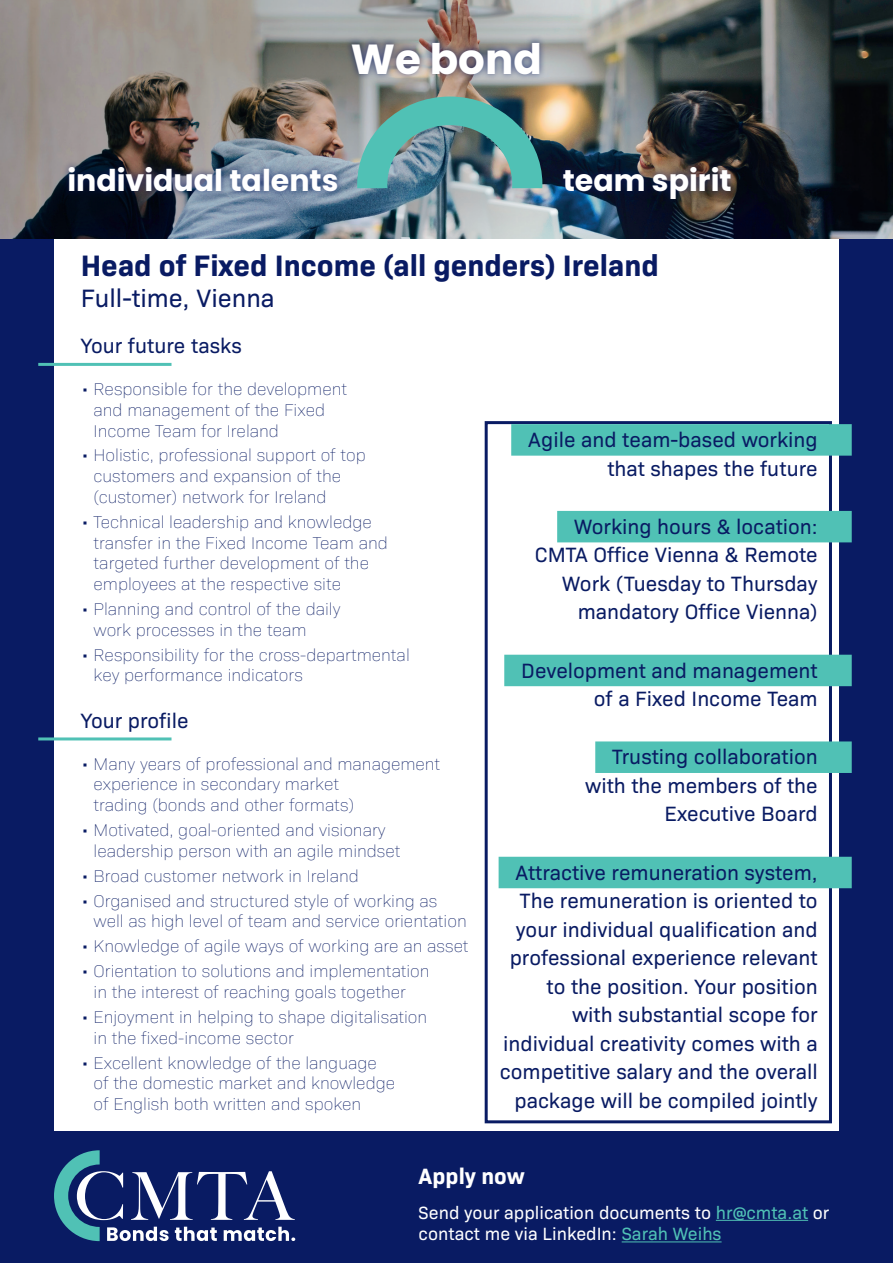
<style>
.page{position:relative;width:893px;height:1263px;background:#fff}
.page>*{position:absolute;margin:0;border:0;box-sizing:border-box;transform-origin:0 0}
.t1{font:700 42px "Poppins";color:#fff}
.t2{font:700 30px "Bio Sans";color:#091b63}
.t3{font:700 30px "Poppins";color:#fff}
.t4{font:25.5px "Bio Sans";color:#091b63}
.t5{font:700 22.5px "Bio Sans";color:#fff}
.t6{font:21px/28.5px "Bio Sans";color:#091b63;text-align:right}
.t7{font:18px/21.6px "Bio Sans";color:#fff}
.t8{font:200 17.25px/20.7px "Bio Sans";color:#091b63}
.s1{color:#50c1b5}
</style>
<div class="page">
<img style="left:0;top:0;width:893px;height:239px">
<div style="left:0;top:239px;width:893px;height:1024px;background:#091b63"></div>
<div style="left:54px;top:239px;width:785px;height:892px;background:#fff"></div>
<svg style="left:54px;top:1150px;width:241px;height:91px"></svg>
<hr style="left:716px;top:1220px;width:92px;height:1px;background:#50c1b5">
<hr style="left:622px;top:1241px;width:100px;height:1px;background:#50c1b5">
<hr style="left:38px;top:363px;width:133px;height:3px;background:#50c1b5">
<hr style="left:38px;top:737px;width:133px;height:3px;background:#50c1b5">
<div style="left:485px;top:421px;width:347px;height:702px;border:3px solid #091b63"></div>
<div style="left:511px;top:424px;width:341px;height:32px;background:#50c1b5"></div>
<div style="left:557px;top:511px;width:295px;height:31px;background:#50c1b5"></div>
<div style="left:504px;top:655px;width:348px;height:31px;background:#50c1b5"></div>
<div style="left:595px;top:741px;width:257px;height:32px;background:#50c1b5"></div>
<div style="left:499px;top:857px;width:353px;height:31px;background:#50c1b5"></div>
<div style="left:345px;top:35px;width:202px;height:46px;background:#091b63;opacity:.75"></div>
<div style="left:61px;top:160px;width:283px;height:39px;background:#091b63;opacity:.75"></div>
<div style="left:556px;top:160px;width:182px;height:47px;background:#091b63;opacity:.75"></div>
<img style="left:357px;top:97px;width:185px;height:91px">
<h1 class="t1" style="left:351px;top:35px;width:193px">We bond</h1>
<h2 class="t3" style="left:67px;top:163px;width:273px">individual talents</h2>
<h2 class="t3" style="left:563px;top:163px;width:170px">team spirit</h2>
<h2 class="t2" style="left:81px;top:243px;width:580px">Head of Fixed Income (all genders) Ireland</h2>
<h3 class="t4" style="left:81px;top:279px;width:195px">Full-time, Vienna</h3>
<p class="t6" style="left:81px;top:330px;width:163px">Your future tasks</p>
<p class="t8" style="left:94px;top:378px;width:255px;text-indent:-13px">• Responsible for the development and management of the Fixed<br>Income Team for Ireland</p>
<p class="t8" style="left:94px;top:444px;width:274px;text-indent:-13px">• Holistic, professional support of top customers and expansion of the (customer) network for Ireland</p>
<p class="t8" style="left:94px;top:510px;width:296px;text-indent:-13px">• Technical leadership and knowledge transfer in the Fixed Income Team and targeted further development of the employees at the respective site</p>
<p class="t8" style="left:94px;top:597px;width:248px;text-indent:-13px">• Planning and control of the daily work processes in the team</p>
<p class="t8" style="left:94px;top:643px;width:318px;text-indent:-13px">• Responsibility for the cross-departmental key performance indicators</p>
<p class="t6" style="left:81px;top:704px;width:109px">Your profile</p>
<p class="t8" style="left:94px;top:752px;width:348px;text-indent:-13px">• Many years of professional and management experience in secondary market<br>trading (bonds and other formats)</p>
<p class="t8" style="left:94px;top:818px;width:308px;text-indent:-13px">• Motivated, goal-oriented and visionary leadership person with an agile mindset</p>
<p class="t8" style="left:81px;top:864px;width:280px">• Broad customer network in Ireland</p>
<p class="t8" style="left:94px;top:889px;width:375px;text-indent:-13px">• Organised and structured style of working as well as high level of team and service orientation</p>
<p class="t8" style="left:81px;top:935px;width:389px">• Knowledge of agile ways of working are an asset</p>
<p class="t8" style="left:94px;top:960px;width:338px;text-indent:-13px">• Orientation to solutions and implementation in the interest of reaching goals together</p>
<p class="t8" style="left:94px;top:1005px;width:335px;text-indent:-13px">• Enjoyment in helping to shape digitalisation in the fixed-income sector</p>
<p class="t8" style="left:94px;top:1051px;width:303px;text-indent:-13px">• Excellent knowledge of the language of the domestic market and knowledge of English both written and spoken</p>
<p class="t6" style="left:528px;top:424px;width:291px">Agile and team-based working that shapes the future</p>
<p class="t6" style="left:535px;top:511px;width:284px">Working hours &amp; location:<br>CMTA Office Vienna &amp; Remote<br>Work (Tuesday to Thursday mandatory Office Vienna)</p>
<p class="t6" style="left:521px;top:654px;width:298px">Development and management of a Fixed Income Team</p>
<p class="t6" style="left:585px;top:741px;width:234px">Trusting collaboration with the members of the<br>Executive Board</p>
<p class="t6" style="left:500px;top:856px;width:319px">Attractive remuneration system, The remuneration is oriented to your individual qualification and professional experience relevant to the position. Your position<br>with substantial scope for individual creativity comes with a competitive salary and the overall package will be compiled jointly</p>
<h3 class="t5" style="left:419px;top:1159px;width:108px">Apply now</h3>
<p class="t7" style="left:419px;top:1200px;width:412px">Send your application documents to <span class="s1">hr@cmta.at</span> or contact me via LinkedIn: <span class="s1">Sarah Weihs</span></p>
</div>
